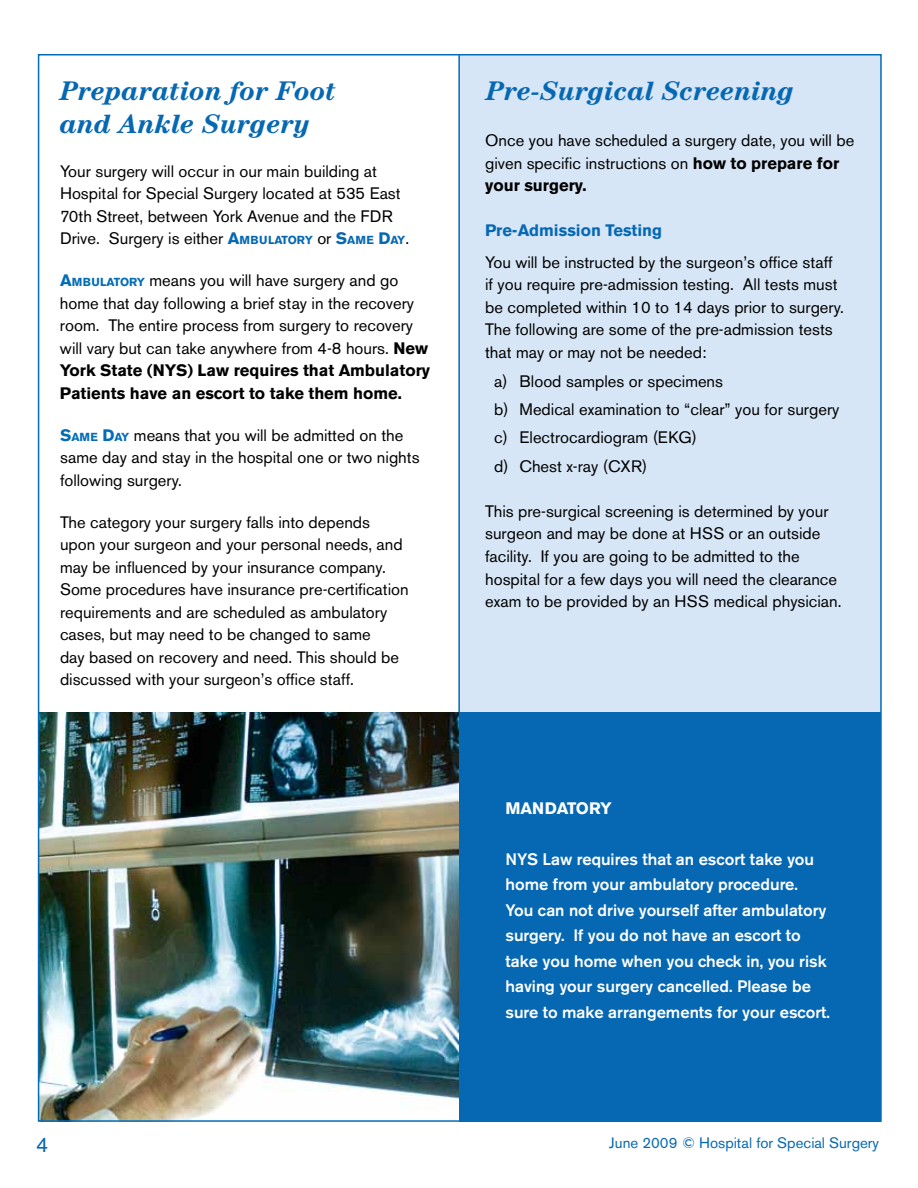
<style>
.page{position:relative;width:918px;height:1188px;background:#fff}
.page>*{position:absolute;margin:0;border:0;box-sizing:border-box;transform-origin:0 0}
.t1{font:italic 700 27px/33px "Century";color:#0668b3}
.t2{font:21px "Akzidenz Grotesk BE";color:#0668b3}
.t3{font:16.5px/22.5px "Akzidenz Grotesk BE";color:#000}
.t4{font:500 16.5px/25.5px "Akzidenz Grotesk BE";color:#fff}
.t5{font:700 16.5px "Akzidenz Grotesk BE";color:#0668b3}
.t6{font:700 16.5px "Akzidenz Grotesk BE";color:#fff}
.t7{font:15px "Akzidenz Grotesk BE";color:#0668b3}
.s1{font-weight:700;color:#0668b3}
.s2{font-weight:700;font-size:11.55px;color:#0668b3}
.s3{font-weight:700;color:#036cb6}
.s4{font-weight:700;font-size:11.55px;color:#036cb6}
.s5{font-weight:700}
</style>
<div class="page">
<div style="left:459px;top:54px;width:422px;height:1066px;background:#d7e6f6"></div>
<hr style="left:458px;top:55px;width:2px;height:1066px;background:#036cb6">
<div style="left:39px;top:712px;width:842px;height:410px;background:#0668b3"></div>
<img style="left:41px;top:713px;width:417px;height:406px">
<h1 class="t1" style="left:60px;top:74px;width:278px">Preparation for Foot and Ankle Surgery</h1>
<p class="t3" style="left:60px;top:160px;width:351px">Your surgery will occur in our main building at Hospital for Special Surgery located at 535 East 70th Street, between York Avenue and the FDR Drive. Surgery is either <span class="s1">A</span><span class="s2">MBULATORY</span> or <span class="s1">S</span><span class="s2">AME</span> <span class="s1">D</span><span class="s2">AY</span>.</p>
<p class="t3" style="left:60px;top:269px;width:372px"><span class="s3">A</span><span class="s4">MBULATORY</span> means you will have surgery and go home that day following a brief stay in the recovery room. The entire process from surgery to recovery will vary but can take anywhere from 4-8 hours. <span class="s5">New York State (NYS) Law requires that Ambulatory Patients have an escort to take them home.</span></p>
<p class="t3" style="left:60px;top:424px;width:361px"><span class="s3">S</span><span class="s4">AME</span> <span class="s3">D</span><span class="s4">AY</span> means that you will be admitted on the same day and stay in the hospital one or two nights following surgery.</p>
<p class="t3" style="left:60px;top:511px;width:350px">The category your surgery falls into depends upon your surgeon and your personal needs, and may be influenced by your insurance company.<br>Some procedures have insurance pre-certification requirements and are scheduled as ambulatory cases, but may need to be changed to same<br>day based on recovery and need. This should be discussed with your surgeon’s office staff.</p>
<h1 class="t1" style="left:486px;top:74px;width:310px">Pre-Surgical Screening</h1>
<p class="t3" style="left:485px;top:129px;width:371px">Once you have scheduled a surgery date, you will be given specific instructions on <span class="s5">how to prepare for your surgery.</span></p>
<p class="t5" style="left:485px;top:221px;width:179px">Pre-Admission Testing</p>
<p class="t3" style="left:485px;top:251px;width:360px">You will be instructed by the surgeon’s office staff if you require pre-admission testing. All tests must be completed within 10 to 14 days prior to surgery.<br>The following are some of the pre-admission tests that may or may not be needed:</p>
<p class="t3" style="left:494px;top:367px;width:347px;line-height:28.5px">a) Blood samples or specimens<br>b) Medical examination to “clear” you for surgery c) Electrocardiogram (EKG)<br>d) Chest x-ray (CXR)</p>
<p class="t3" style="left:485px;top:500px;width:358px">This pre-surgical screening is determined by your surgeon and may be done at HSS or an outside facility. If you are going to be admitted to the hospital for a few days you will need the clearance exam to be provided by an HSS medical physician.</p>
<p class="t6" style="left:505px;top:799px;width:96px">Man datory</p>
<p class="t4" style="left:505px;top:846px;width:326px">NYS Law requires that an escort take you home from your ambulatory procedure.<br>You can not drive yourself after ambulatory surgery. If you do not have an escort to take you home when you check in, you risk having your surgery cancelled. Please be sure to make arrangements for your escort.</p>
<p class="t2" style="left:36px;top:1132px;width:14px">4</p>
<p class="t7" style="left:609px;top:1134px;width:271px">June 2009 © Hospital for Special Surgery</p>
</div>
